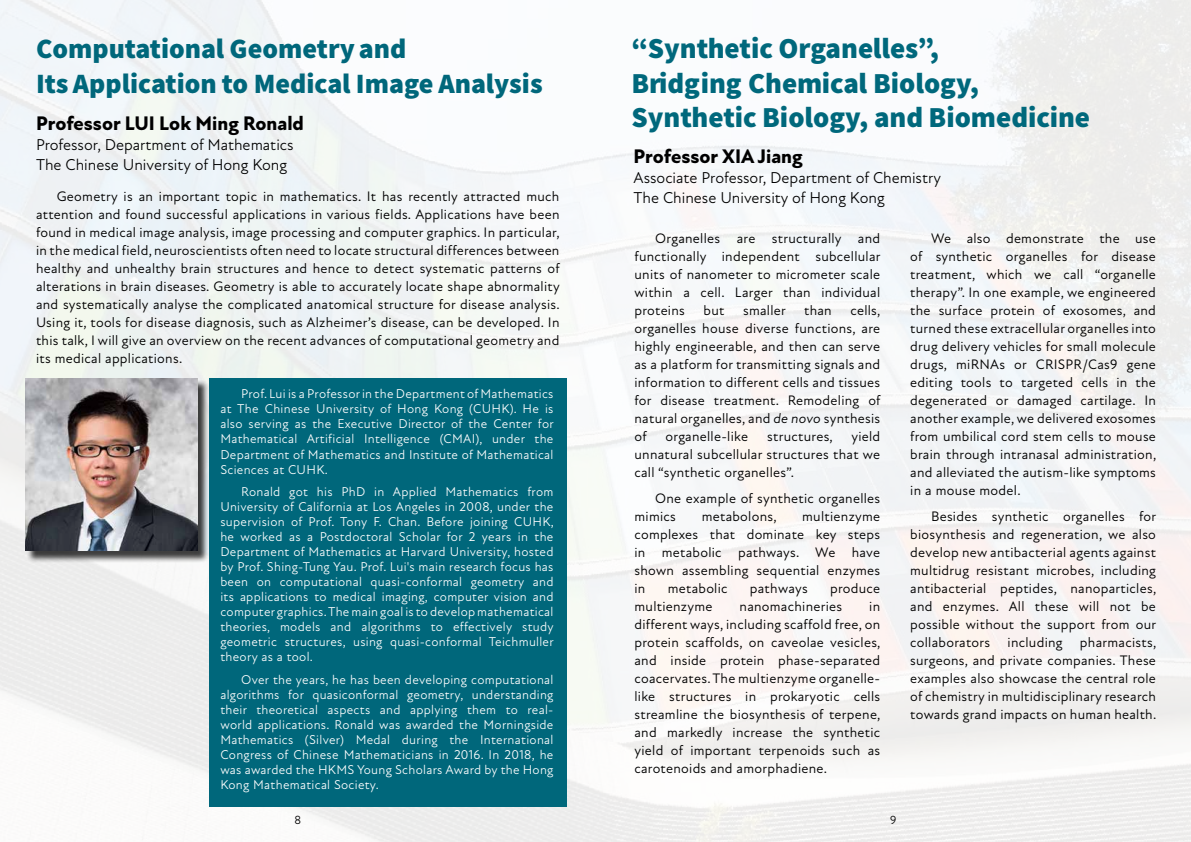
<style>
.page{position:relative;width:1191px;height:842px;background:#f4f5f6}
.page>*{position:absolute;margin:0;border:0;box-sizing:border-box;transform-origin:0 0}
.t1{font:29px/34.8px "Source Sans Variable";color:#00687c}
.t2{font:28px/35px "Source Sans Variable";color:#00677b}
.t3{font:800 20px "Atten New";color:#000}
.t4{font:16px/20px "Atten New";color:#000}
.t5{font:14px/18px "Atten New";letter-spacing:.02em;color:#000;text-align:justify}
.t6{font:13px/15px "Atten New";letter-spacing:.025em;color:#fff;text-align:justify}
.t7{font:12px "Atten New";color:#000}
.s1{font-style:italic}
</style>
<div class="page">
<div style="left:26px;top:380px;width:183px;height:183px;background:#000;opacity:.75"></div>
<img style="left:25px;top:378px;width:172px;height:172px">
<div style="left:209px;top:378px;width:357px;height:428px;background:#00677b"></div>
<h2 class="t2" style="left:36px;top:31px;width:508px">Computational Geometry and<br>Its Application to Medical Image Analysis</h2>
<h1 class="t1" style="left:631px;top:31px;width:460px">“Synthetic Organelles”,<br>Bridging Chemical Biology,<br>Synthetic Biology, and Biomedicine</h1>
<h3 class="t3" style="left:633px;top:145px;width:171px">Professor XIA Jiang</h3>
<p class="t4" style="left:633px;top:168px;width:309px">Associate Professor, Department of Chemistry<br>The Chinese University of Hong Kong</p>
<h3 class="t3" style="left:36px;top:112px;width:269px">Professor LUI Lok Ming Ronald</h3>
<p class="t4" style="left:36px;top:135px;width:259px">Professor, Department of Mathematics<br>The Chinese University of Hong Kong</p>
<p class="t5" style="left:36px;top:188px;width:525px;text-indent:21px">Geometry is an important topic in mathematics. It has recently attracted much attention and found successful applications in various fields. Applications have been found in medical image analysis, image processing and computer graphics. In particular, in the medical field, neuroscientists often need to locate structural differences between healthy and unhealthy brain structures and hence to detect systematic patterns of alterations in brain diseases. Geometry is able to accurately locate shape abnormality and systematically analyse the complicated anatomical structure for disease analysis.<br>Using it, tools for disease diagnosis, such as Alzheimer’s disease, can be developed. In this talk, I will give an overview on the recent advances of computational geometry and its medical applications.</p>
<p class="t5" style="left:634px;top:230px;width:247px;text-indent:21px">Organelles are structurally and functionally independent subcellular units of nanometer to micrometer scale within a cell. Larger than individual proteins</p>
<p class="t5" style="left:910px;top:230px;width:248px;text-indent:21px">We also demonstrate the use of synthetic organelles for disease treatment, which we call “organelle therapy”. In one example, we engineered the surface protein of exosomes, and turned these extracellular organelles into drug delivery vehicles for small molecule drugs, miRNAs or CRISPR/Cas9 gene editing tools to targeted cells in the degenerated or damaged cartilage. In another example, we delivered exosomes from umbilical cord stem cells to mouse brain through intranasal administration, and alleviated the autism-like symptoms in a mouse model.</p>
<p class="t5" style="left:910px;top:508px;width:248px;text-indent:21px">Besides synthetic organelles for biosynthesis and regeneration, we also develop new antibacterial agents against multidrug resistant microbes, including antibacterial peptides, nanoparticles, and enzymes. All these will not be possible without the support from our collaborators including pharmacists, surgeons, and private companies. These examples also showcase the central role of chemistry in multidisciplinary research towards grand impacts on human health.</p>
<p class="t5" style="left:634px;top:302px;width:247px;text-indent:216px">cells, organelles house diverse functions, are highly engineerable, and then can serve as a platform for transmitting signals and information to different cells and tissues for disease treatment. Remodeling of natural organelles, and <span class="s1">de novo</span> synthesis of</p>
<p class="t5" style="left:703px;top:302px;width:22px">but</p>
<p class="t5" style="left:743px;top:302px;width:44px">smaller</p>
<p class="t5" style="left:804px;top:302px;width:29px">than</p>
<p class="t6" style="left:220px;top:387px;width:335px;text-indent:21px">Prof. Lui is a Professor in the Department of Mathematics at The Chinese University of Hong Kong (CUHK). He is also serving as the Executive Director of the Center for Mathematical Artificial Intelligence (CMAI), under the Department of Mathematics and Institute of Mathematical Sciences at CUHK.</p>
<p class="t6" style="left:220px;top:485px;width:335px;text-indent:21px">Ronald got his PhD in Applied Mathematics from University of California at Los Angeles in 2008, under the supervision of Prof. Tony F. Chan. Before joining CUHK, he worked as a Postdoctoral Scholar for 2 years in the Department of Mathematics at Harvard University, hosted by Prof. Shing-Tung Yau. Prof. Lui's main research focus has been on computational quasi-conformal geometry and its applications to medical imaging, computer vision and computer graphics. The main goal is to develop mathematical theories, models and algorithms to effectively study geometric structures, using quasi-conformal Teichmuller theory as a tool.</p>
<p class="t6" style="left:220px;top:673px;width:335px;text-indent:21px">Over the years, he has been developing computational algorithms for quasiconformal geometry, understanding their theoretical aspects and applying them to real&shy;world applications. Ronald was awarded the Morningside Mathematics (Silver) Medal during the International Congress of Chinese Mathematicians in 2016. In 2018, he was awarded the HKMS Young Scholars Award by the Hong Kong Mathematical Society.</p>
<p class="t5" style="left:634px;top:428px;width:247px;text-indent:217px">yield unnatural subcellular structures that we call “synthetic organelles”.</p>
<p class="t5" style="left:634px;top:490px;width:247px;text-indent:21px">One example of synthetic organelles mimics</p>
<p class="t5" style="left:665px;top:428px;width:84px">organelle-like</p>
<p class="t5" style="left:767px;top:428px;width:67px">structures,</p>
<p class="t5" style="left:634px;top:508px;width:247px;text-indent:168px">multienzyme complexes that dominate key steps in metabolic pathways. We have shown assembling sequential enzymes in</p>
<p class="t5" style="left:702px;top:508px;width:76px">metabolons,</p>
<p class="t5" style="left:668px;top:580px;width:61px">metabolic</p>
<p class="t5" style="left:750px;top:580px;width:59px">pathways</p>
<p class="t5" style="left:830px;top:580px;width:52px">produce</p>
<p class="t5" style="left:634px;top:598px;width:79px">multienzyme</p>
<p class="t5" style="left:739px;top:598px;width:104px">nanomachineries</p>
<p class="t5" style="left:634px;top:598px;width:248px;text-indent:235px">in different ways, including scaffold free, on protein scaffolds, on caveolae vesicles, and inside protein phase-separated coacervates. The multienzyme organelle&shy;like structures in prokaryotic cells streamline the biosynthesis of terpene, and markedly increase the synthetic yield of important terpenoids such as carotenoids and amorphadiene.</p>
<p class="t7" style="left:294px;top:812px;width:8px">8</p>
<p class="t7" style="left:890px;top:812px;width:8px">9</p>
</div>
